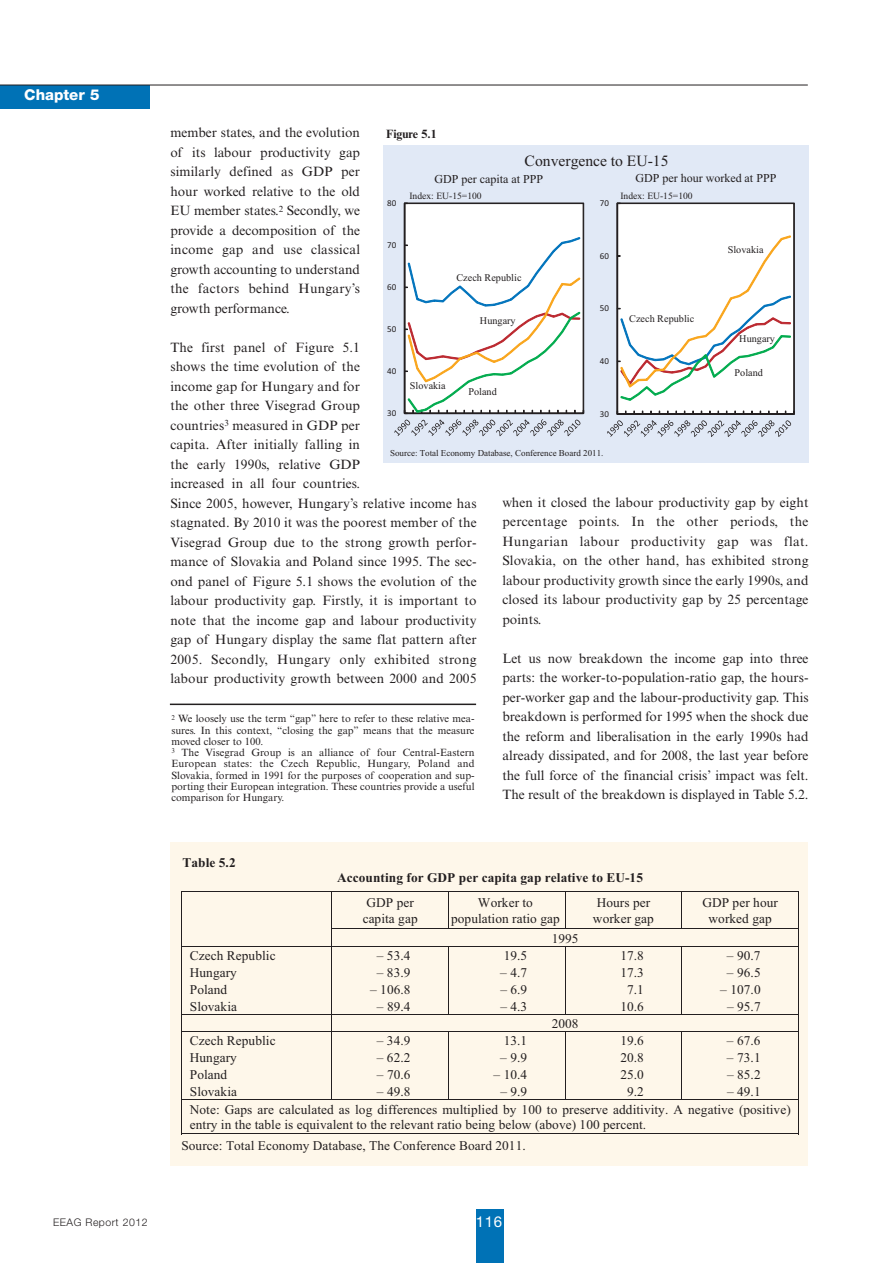
<style>
.page{position:relative;width:893px;height:1263px;background:#fff}
.page>*{position:absolute;margin:0;border:0;box-sizing:border-box;transform-origin:0 0}
.t1{font:15.6px "Times New Roman";color:#231f20}
.t2{font:800 15px "Helvetica Neue LT Std";color:#fff}
.t3{font:15px "Helvetica Neue LT Std";color:#fff}
.t4{font:13.5px/19.5px "Times New Roman MT Std";letter-spacing:.01em;color:#231f20;text-align:justify}
.t5{font:13.35px/15.5px "Times New Roman";letter-spacing:.005em;color:#231f20}
.t6{font:700 13.35px "Times New Roman";letter-spacing:.005em;color:#231f20}
.t7{font:12px "Times New Roman";color:#231f20}
.t8{font:700 12px "Times New Roman MT Std";color:#231f20}
.t9{font:10.5px/11.2px "Times New Roman MT Std";color:#231f20}
.t10{font:300 10.5px "Helvetica Neue LT Std";letter-spacing:.045em;color:#231f20}
.t11{font:10.2px "Times New Roman";color:#231f20}
.t12{font:9.6px "Times New Roman";color:#231f20}
.t13{font:9px "Times New Roman";color:#231f20}
.t14{font:9px "Calibri";color:#231f20}
</style>
<div class="page">
<div style="left:476px;top:1209px;width:28px;height:54px;background:#0072b6"></div>
<div style="left:0;top:85px;width:149px;height:24px;background:#0072b6"></div>
<hr style="left:0;top:85px;width:808px;height:1px;background:#231f20">
<div style="left:170px;top:842px;width:638px;height:323px;background:#fef7ea"></div>
<hr style="left:181px;top:891px;width:618px;height:1px;background:#231f20">
<hr style="left:181px;top:892px;width:1px;height:37px;background:#231f20">
<hr style="left:331px;top:892px;width:1px;height:37px;background:#231f20">
<hr style="left:448px;top:892px;width:1px;height:37px;background:#231f20">
<hr style="left:565px;top:892px;width:1px;height:37px;background:#231f20">
<hr style="left:681px;top:892px;width:1px;height:37px;background:#231f20">
<hr style="left:798px;top:892px;width:1px;height:37px;background:#231f20">
<hr style="left:331px;top:929px;width:468px;height:1px;background:#231f20">
<hr style="left:181px;top:946px;width:618px;height:1px;background:#231f20">
<svg style="left:448px;top:947px;width:1px;height:67px"></svg>
<svg style="left:565px;top:947px;width:1px;height:67px"></svg>
<svg style="left:681px;top:947px;width:1px;height:67px"></svg>
<hr style="left:181px;top:1014px;width:618px;height:1px;background:#231f20">
<hr style="left:181px;top:1031px;width:618px;height:1px;background:#231f20">
<svg style="left:181px;top:929px;width:1px;height:170px"></svg>
<svg style="left:331px;top:930px;width:1px;height:169px"></svg>
<svg style="left:448px;top:1032px;width:1px;height:67px"></svg>
<svg style="left:565px;top:1032px;width:1px;height:67px"></svg>
<svg style="left:681px;top:1032px;width:1px;height:67px"></svg>
<svg style="left:798px;top:930px;width:1px;height:169px"></svg>
<hr style="left:181px;top:1099px;width:618px;height:1px;background:#231f20">
<hr style="left:181px;top:1100px;width:1px;height:34px;background:#231f20">
<hr style="left:181px;top:1133px;width:617px;height:1px;background:#231f20">
<hr style="left:798px;top:1100px;width:1px;height:34px;background:#231f20">
<div style="left:383px;top:146px;width:425px;height:317px;background:#e1e9f6"></div>
<svg style="left:394px;top:203px;width:190px;height:233px;background:#ebecec"></svg>
<svg style="left:607px;top:203px;width:188px;height:234px;background:#eaecec"></svg>
<hr style="left:170px;top:704px;width:306px;height:1px;background:#231f20">
<p class="t2" style="left:24px;top:86px;width:77px">Chapter 5</p>
<p class="t4" style="left:170px;top:124px;width:191px">member states, and the evolution of its labour productivity gap similarly defined as GDP per hour worked relative to the old EU member states.<sup>2</sup> Secondly, we provide a decomposition of the income gap and use classical growth accounting to understand the factors behind Hungary’s growth performance.</p>
<p class="t4" style="left:170px;top:339px;width:308px;text-align:left">The first panel of Figure 5.1<br>shows the time evolution of the<br>income gap for Hungary and for<br>the other three Visegrad Group<br>countries<sup>3</sup> measured in GDP per<br>capita. After initially falling in<br>the early 1990s, relative GDP<br>increased in all four countries.<br>Since 2005, however, Hungary’s relative income has stagnated. By 2010 it was the poorest member of the Visegrad Group due to the strong growth perfor&shy;mance of Slovakia and Poland since 1995. The sec&shy;ond panel of Figure 5.1 shows the evolution of the labour productivity gap. Firstly, it is important to note that the income gap and labour productivity gap of Hungary display the same flat pattern after 2005. Secondly, Hungary only exhibited strong labour productivity growth between 2000 and 2005</p>
<p class="t8" style="left:386px;top:130px;width:52px">Figure 5.1</p>
<p class="t1" style="left:525px;top:155px;width:145px">Convergence to EU-15</p>
<p class="t7" style="left:434px;top:174px;width:110px">GDP per capita at PPP</p>
<p class="t7" style="left:635px;top:174px;width:142px">GDP per hour worked at PPP</p>
<p class="t12" style="left:409px;top:192px;width:74px">Index: EU-15=100</p>
<p class="t12" style="left:620px;top:193px;width:74px">Index: EU-15=100</p>
<p class="t14" style="left:387px;top:200px;width:11px">80</p>
<p class="t14" style="left:600px;top:200px;width:11px">70</p>
<p class="t14" style="left:387px;top:242px;width:11px">70</p>
<p class="t11" style="left:728px;top:246px;width:37px">Slovakia</p>
<p class="t14" style="left:600px;top:252px;width:11px">60</p>
<p class="t11" style="left:456px;top:274px;width:67px">Czech Republic</p>
<p class="t11" style="left:480px;top:317px;width:37px">Hungary</p>
<p class="t14" style="left:387px;top:284px;width:11px">60</p>
<p class="t14" style="left:600px;top:305px;width:11px">50</p>
<p class="t11" style="left:629px;top:315px;width:66px">Czech Republic</p>
<p class="t14" style="left:387px;top:326px;width:11px">50</p>
<p class="t11" style="left:739px;top:335px;width:37px">Hungary</p>
<p class="t11" style="left:734px;top:369px;width:30px">Poland</p>
<p class="t14" style="left:600px;top:358px;width:11px">40</p>
<p class="t14" style="left:387px;top:368px;width:11px">40</p>
<p class="t11" style="left:410px;top:381px;width:37px">Slovakia</p>
<p class="t11" style="left:468px;top:388px;width:30px">Poland</p>
<p class="t14" style="left:387px;top:410px;width:11px">30</p>
<p class="t14" style="left:600px;top:411px;width:11px">30</p>
<p class="t13" style="left:390px;top:449px;width:215px">Source: Total Economy Database, Conference Board 2011.</p>
<p class="t4" style="left:502px;top:494px;width:308px">when it closed the labour productivity gap by eight percentage points. In the other periods, the Hungarian labour productivity gap was flat.<br>Slovakia, on the other hand, has exhibited strong labour productivity growth since the early 1990s, and closed its labour productivity gap by 25 percentage points.</p>
<p class="t4" style="left:502px;top:650px;width:308px">Let us now breakdown the income gap into three parts: the worker-to-population-ratio gap, the hours&shy;per-worker gap and the labour-productivity gap. This breakdown is performed for 1995 when the shock due the reform and liberalisation in the early 1990s had already dissipated, and for 2008, the last year before the full force of the financial crisis’ impact was felt.<br>The result of the breakdown is displayed in Table 5.2.</p>
<p class="t9" style="left:171px;top:714px;width:305px"><sup>2</sup> We loosely use the term “gap” here to refer to these relative mea&shy;sures. In this context, “closing the gap” means that the measure moved closer to 100.<br><sup>3</sup> The Visegrad Group is an alliance of four Central-Eastern European states: the Czech Republic, Hungary, Poland and Slovakia, formed in 1991 for the purposes of cooperation and sup&shy;porting their European integration. These countries provide a useful comparison for Hungary.</p>
<p class="t6" style="left:182px;top:858px;width:55px">Table 5.2</p>
<p class="t6" style="left:337px;top:873px;width:307px">Accounting for GDP per capita gap relative to EU-15</p>
<p class="t5" style="left:363px;top:896px;width:57px">GDP per capita gap</p>
<p class="t5" style="left:451px;top:896px;width:110px;text-align:center">Worker to population ratio gap</p>
<p class="t5" style="left:593px;top:896px;width:62px">Hours per worker gap</p>
<p class="t5" style="left:702px;top:896px;width:77px;text-align:center">GDP per hour worked gap</p>
<p class="t5" style="left:552px;top:932px;width:28px">1995</p>
<p class="t5" style="left:190px;top:949px;width:87px">Czech Republic</p>
<p class="t5" style="left:377px;top:949px;width:35px">– 53.4</p>
<p class="t5" style="left:504px;top:949px;width:25px">19.5</p>
<p class="t5" style="left:620px;top:949px;width:25px">17.8</p>
<p class="t5" style="left:727px;top:949px;width:35px">– 90.7</p>
<p class="t5" style="left:190px;top:966px;width:49px">Hungary</p>
<p class="t5" style="left:377px;top:966px;width:35px">– 83.9</p>
<p class="t5" style="left:500px;top:966px;width:28px">– 4.7</p>
<p class="t5" style="left:620px;top:966px;width:25px">17.3</p>
<p class="t5" style="left:727px;top:966px;width:35px">– 96.5</p>
<p class="t5" style="left:190px;top:983px;width:39px">Poland</p>
<p class="t5" style="left:370px;top:983px;width:42px">– 106.8</p>
<p class="t5" style="left:500px;top:983px;width:28px">– 6.9</p>
<p class="t5" style="left:627px;top:983px;width:18px">7.1</p>
<p class="t5" style="left:720px;top:983px;width:42px">– 107.0</p>
<p class="t5" style="left:190px;top:1000px;width:49px">Slovakia</p>
<p class="t5" style="left:377px;top:1000px;width:35px">– 89.4</p>
<p class="t5" style="left:500px;top:1000px;width:28px">– 4.3</p>
<p class="t5" style="left:620px;top:1000px;width:25px">10.6</p>
<p class="t5" style="left:727px;top:1000px;width:35px">– 95.7</p>
<p class="t5" style="left:552px;top:1017px;width:28px">2008</p>
<p class="t5" style="left:190px;top:1034px;width:87px">Czech Republic</p>
<p class="t5" style="left:377px;top:1034px;width:35px">– 34.9</p>
<p class="t5" style="left:504px;top:1034px;width:25px">13.1</p>
<p class="t5" style="left:620px;top:1034px;width:25px">19.6</p>
<p class="t5" style="left:727px;top:1034px;width:35px">– 67.6</p>
<p class="t5" style="left:190px;top:1052px;width:49px">Hungary</p>
<p class="t5" style="left:377px;top:1052px;width:35px">– 62.2</p>
<p class="t5" style="left:500px;top:1052px;width:28px">– 9.9</p>
<p class="t5" style="left:620px;top:1052px;width:25px">20.8</p>
<p class="t5" style="left:727px;top:1052px;width:35px">– 73.1</p>
<p class="t5" style="left:190px;top:1068px;width:39px">Poland</p>
<p class="t5" style="left:377px;top:1068px;width:35px">– 70.6</p>
<p class="t5" style="left:494px;top:1068px;width:35px">– 10.4</p>
<p class="t5" style="left:620px;top:1068px;width:25px">25.0</p>
<p class="t5" style="left:727px;top:1068px;width:35px">– 85.2</p>
<p class="t5" style="left:190px;top:1085px;width:49px">Slovakia</p>
<p class="t5" style="left:377px;top:1085px;width:35px">– 49.8</p>
<p class="t5" style="left:500px;top:1085px;width:28px">– 9.9</p>
<p class="t5" style="left:627px;top:1085px;width:18px">9.2</p>
<p class="t5" style="left:190px;top:1084px;width:602px;line-height:17.2px;text-indent:537px">– 49.1<br>Note: Gaps are calculated as log differences multiplied by 100 to preserve additivity. A negative (positive)</p>
<p class="t5" style="left:181px;top:1116px;width:466px;line-height:20.5px;text-indent:8px">entry in the table is equivalent to the relevant ratio being below (above) 100 percent.<br>Source: Total Economy Database, The Conference Board 2011.</p>
<p class="t10" style="left:53px;top:1216px;width:96px">EEAG Report 2012</p>
<p class="t3" style="left:476px;top:1213px;width:28px">116</p>
</div>
